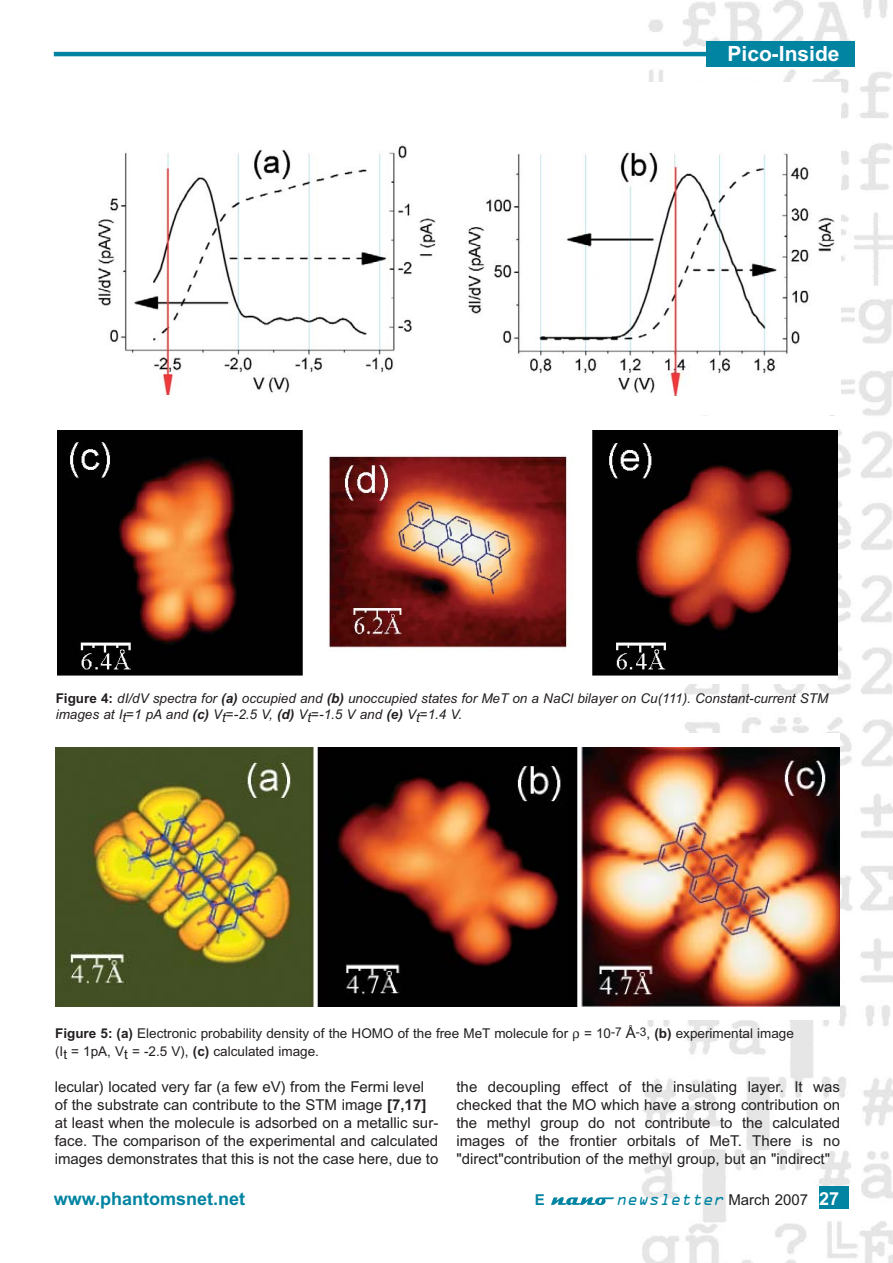
<style>
.page{position:relative;width:893px;height:1263px;background:#fff}
.page>*{position:absolute;margin:0;border:0;box-sizing:border-box;transform-origin:0 0}
.t1{font:700 21px "Arial";color:#fff}
.t2{font:700 18px "Arial";color:#0084a2}
.t3{font:15px/18px "Arial";color:#231f20}
.t4{font:italic 15px "OCRA";color:#0084a2}
.t5{font:700 15px "Arial";color:#0084a2}
.t6{font:italic 13.5px/16.2px "Arial";color:#231f20}
.t7{font:13.5px/18px "Arial";color:#231f20}
.s1{font-weight:700;font-style:normal}
.s2{font-weight:700}
.s3{font-size:15px}
.s4{font-family:"Arial";font-style:normal;color:#231f20}
.s5{font-family:"Arial";font-weight:700;font-style:normal;font-size:18px;color:#fff}
</style>
<div class="page">
<img style="left:624px;top:0;width:268px;height:1263px">
<div style="left:819px;top:1186px;width:30px;height:23px;background:#0084a2"></div>
<svg style="left:551px;top:1197px;width:63px;height:8px"></svg>
<hr style="left:54px;top:52px;width:785px;height:4px;background:#0084a2">
<div style="left:705px;top:41px;width:149px;height:25px;background:#0084a2"></div>
<img style="left:97px;top:145px;width:339px;height:250px">
<div style="left:449px;top:82px;width:392px;height:333px;background:#fff"></div>
<img style="left:465px;top:152px;width:370px;height:243px">
<div style="left:58px;top:417px;width:779px;height:267px;background:#fff"></div>
<img style="left:58px;top:430px;width:779px;height:246px">
<div style="left:55px;top:734px;width:784px;height:286px;background:#fff"></div>
<img style="left:55px;top:747px;width:784px;height:259px">
<h1 class="t1" style="left:727px;top:46px;width:114px">Pico-Inside</h1>
<p class="t6" style="left:56px;top:691px;width:774px"><span class="s1">Figure 4:</span> dI/dV spectra for <span class="s2">(a)</span> occupied and <span class="s2">(b)</span> unoccupied states for MeT on a NaCl bilayer on Cu(111). Constant-current STM images at It=1 pA and <span class="s2">(c)</span> Vt=-2.5 V, <span class="s2">(d)</span> Vt=-1.5 V and <span class="s2">(e)</span> Vt=1.4 V.</p>
<p class="t7" style="left:55px;top:1026px;width:740px"><span class="s2">Figure 5: (a)</span> Electronic probability density of the HOMO of the free MeT molecule for = 10<sup>-7</sup> <span class="s3">Å</span><sup>-3</sup>, <span class="s2">(b)</span> experimental image (It = 1pA, Vt = -2.5 V), <span class="s2">(c)</span> calculated image.</p>
<p class="t3" style="left:55px;top:1080px;width:385px">lecular) located very far (a few eV) from the Fermi level of the substrate can contribute to the STM image <span class="s2">[7,17] </span>at least when the molecule is adsorbed on a metallic sur&shy;face. The comparison of the experimental and calculated images demonstrates that this is not the case here, due to</p>
<p class="t3" style="left:456px;top:1080px;width:385px;text-align:justify">the decoupling effect of the insulating layer. It was checked that the MO which have a strong contribution on the methyl group do not contribute to the calculated images of the frontier orbitals of MeT. There is no "direct"contribution of the methyl group, but an "indirect"</p>
<p class="t2" style="left:54px;top:1192px;width:193px">www.phantomsnet.net</p>
<p class="t5" style="left:535px;top:1194px;width:12px">E</p>
<p class="t4" style="left:615px;top:1194px;width:225px">newsletter <span class="s4">March 2007</span> <span class="s5">27</span></p>
</div>
